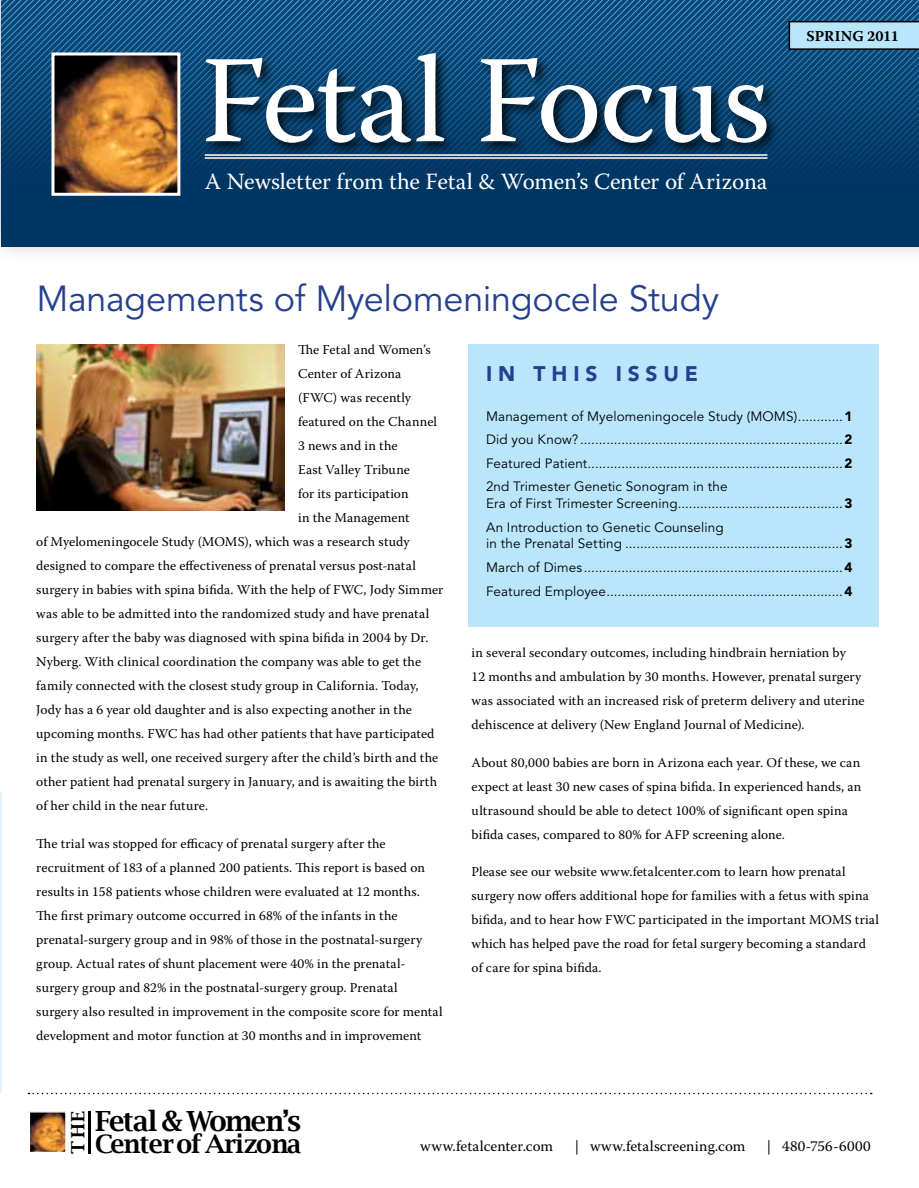
<style>
.page{position:relative;width:919px;height:1188px;background:#fff}
.page>*{position:absolute;margin:0;border:0;box-sizing:border-box;transform-origin:0 0}
.t1{font:124.2px "Warnock Pro";letter-spacing:-.01em;color:#fff}
.t2{font:36px "Avenir";letter-spacing:-.01em;color:#25408f}
.t3{font:600 27.9px "Lucida Bright";letter-spacing:-.05em;color:#000}
.t4{font:600 25.35px "Lucida Bright";letter-spacing:-.04em;color:#000}
.t5{font:23.25px "Warnock Pro";letter-spacing:-.005em;color:#fff}
.t6{font:900 21px "Avenir";letter-spacing:.28em;color:#25408f}
.t7{font:600 18.3px "Lucida Bright";color:#000}
.t8{font:15px "Warnock Pro";letter-spacing:.01em;color:#000}
.t9{font:700 15px "Warnock Pro";letter-spacing:.005em;color:#000}
.t10{font:13.5px/24px "Warnock Pro";letter-spacing:.01em;color:#000}
.t11{font:13.5px/23.5px "Avenir";letter-spacing:.01em;color:#000;text-align:justify}
.s1{font-weight:900}
</style>
<div class="page">
<hr style="left:0;top:793px;width:2px;height:300px;background:#e1f4fd">
<div style="left:0;top:0;width:918px;height:265px;background:#000;opacity:.3"></div>
<div style="left:2px;top:0;width:916px;height:246px;background:#003663"></div>
<svg style="left:2px;top:3px;width:916px;height:9px;background:#195b8c"></svg>
<svg style="left:2px;top:12px;width:916px;height:29px;background:#16598a"></svg>
<svg style="left:2px;top:41px;width:916px;height:34px;background:#125484"></svg>
<svg style="left:2px;top:75px;width:916px;height:60px"></svg>
<svg style="left:2px;top:135px;width:916px;height:7px"></svg>
<svg style="left:2px;top:142px;width:916px;height:46px"></svg>
<div style="left:204px;top:51px;width:575px;height:105px;background:#000;opacity:.75"></div>
<img style="left:55px;top:56px;width:121px;height:136px">
<div style="left:51px;top:52px;width:129px;height:144px;border:3px solid #fff"></div>
<hr style="left:88px;top:1111px;width:2px;height:42px;background:#000">
<svg style="left:29px;top:1111px;width:37px;height:41px;background:#ab7440"></svg>
<hr style="left:205px;top:154px;width:562px;height:2px;background:#fff">
<hr style="left:205px;top:157px;width:562px;height:2px;background:#fff">
<svg style="left:788px;top:21px;width:130px;height:29px;background:#a3cbdd"></svg>
<div style="left:468px;top:344px;width:410px;height:282px;background:#b9e6fa"></div>
<svg style="left:29px;top:1093px;width:842px;height:1px"></svg>
<img style="left:36px;top:344px;width:248px;height:166px">
<h1 class="t1" style="left:200px;top:26px;width:571px">Fetal Focus</h1>
<h3 class="t5" style="left:205px;top:168px;width:564px">A Newsletter from the Fetal &amp; Women’s Center of Arizona</h3>
<h2 class="t2" style="left:36px;top:278px;width:684px">Managements of Myelomeningocele Study</h2>
<p class="t9" style="left:806px;top:27px;width:94px">Spring 2011</p>
<p class="t10" style="left:298px;top:337px;width:134px">The Fetal and Women’s</p>
<p class="t10" style="left:298px;top:361px;width:104px">Center of Arizona</p>
<p class="t10" style="left:298px;top:385px;width:114px">(FWC) was recently</p>
<p class="t10" style="left:298px;top:409px;width:140px">featured on the Channel</p>
<p class="t10" style="left:298px;top:433px;width:101px">3 news and in the</p>
<p class="t10" style="left:298px;top:457px;width:113px">East Valley Tribune</p>
<p class="t10" style="left:298px;top:482px;width:112px">for its participation</p>
<p class="t10" style="left:298px;top:506px;width:113px">in the Management</p>
<p class="t10" style="left:36px;top:530px;width:375px">of Myelomeningocele Study (MOMS), which was a research study</p>
<p class="t10" style="left:36px;top:554px;width:381px">designed to compare the effectiveness of prenatal versus post-natal</p>
<p class="t10" style="left:36px;top:578px;width:408px">surgery in babies with spina bifida. With the help of FWC, Jody Simmer</p>
<p class="t10" style="left:36px;top:602px;width:394px">was able to be admitted into the randomized study and have prenatal</p>
<p class="t10" style="left:36px;top:626px;width:393px">surgery after the baby was diagnosed with spina bifida in 2004 by Dr.</p>
<p class="t10" style="left:36px;top:650px;width:386px">Nyberg. With clinical coordination the company was able to get the</p>
<p class="t10" style="left:36px;top:674px;width:383px">family connected with the closest study group in California. Today,</p>
<p class="t10" style="left:36px;top:698px;width:377px">Jody has a 6 year old daughter and is also expecting another in the</p>
<p class="t10" style="left:36px;top:722px;width:399px">upcoming months. FWC has had other patients that have participated</p>
<p class="t10" style="left:36px;top:746px;width:403px">in the study as well, one received surgery after the child’s birth and the</p>
<p class="t10" style="left:36px;top:770px;width:402px">other patient had prenatal surgery in January, and is awaiting the birth</p>
<p class="t10" style="left:36px;top:794px;width:173px">of her child in the near future.</p>
<p class="t10" style="left:36px;top:831px;width:407px">The trial was stopped for efficacy of prenatal surgery after the recruitment of 183 of a planned 200 patients. This report is based on results in 158 patients whose children were evaluated at 12 months.<br>The first primary outcome occurred in 68% of the infants in the prenatal-surgery group and in 98% of those in the postnatal-surgery group. Actual rates of shunt placement were 40% in the prenatal&shy;surgery group and 82% in the postnatal-surgery group. Prenatal surgery also resulted in improvement in the composite score for mental development and motor function at 30 months and in improvement</p>
<h3 class="t6" style="left:486px;top:361px;width:213px">IN THI S ISSUE</h3>
<p class="t11" style="left:486px;top:405px;width:367px">Management of Myelomeningocele Study (MOMS)............<span class="s1">1<br></span>Did you Know? ......................................................................<span class="s1">2<br></span>Featured Patient....................................................................<span class="s1">2<br></span>2nd Trimester Genetic Sonogram in the</p>
<p class="t11" style="left:486px;top:492px;width:367px">Era of First Trimester Screening............................................<span class="s1">3<br></span>An Introduction to Genetic Counseling</p>
<p class="t11" style="left:486px;top:532px;width:367px">in the Prenatal Setting ..........................................................<span class="s1">3<br></span>March of Dimes.....................................................................<span class="s1">4<br></span>Featured Employee...............................................................<span class="s1">4</span></p>
<p class="t10" style="left:471px;top:641px;width:394px">in several secondary outcomes, including hindbrain herniation by<br>12 months and ambulation by 30 months. However, prenatal surgery was associated with an increased risk of preterm delivery and uterine dehiscence at delivery (New England Journal of Medicine).</p>
<p class="t10" style="left:471px;top:750px;width:391px">About 80,000 babies are born in Arizona each year. Of these, we can expect at least 30 new cases of spina bifida. In experienced hands, an ultrasound should be able to detect 100% of significant open spina bifida cases, compared to 80% for AFP screening alone.</p>
<p class="t10" style="left:471px;top:860px;width:409px">Please see our website www.fetalcenter.com to learn how prenatal surgery now offers additional hope for families with a fetus with spina bifida, and to hear how FWC participated in the important MOMS trial which has helped pave the road for fetal surgery becoming a standard of care for spina bifida.</p>
<h3 class="t7" style="left:68px;top:1154px;width:45px;rotate:-90deg">THE</h3>
<h3 class="t3" style="left:95px;top:1105px;width:208px">Fetal &amp; Women’s</h3>
<h3 class="t4" style="left:95px;top:1129px;width:207px">Center of Arizona</h3>
<p class="t8" style="left:420px;top:1137px;width:134px">www.fetalcenter.com</p>
<p class="t8" style="left:574px;top:1137px;width:172px">| www.fetalscreening.com</p>
<p class="t8" style="left:766px;top:1137px;width:105px">| 480-756-6000</p>
</div>
